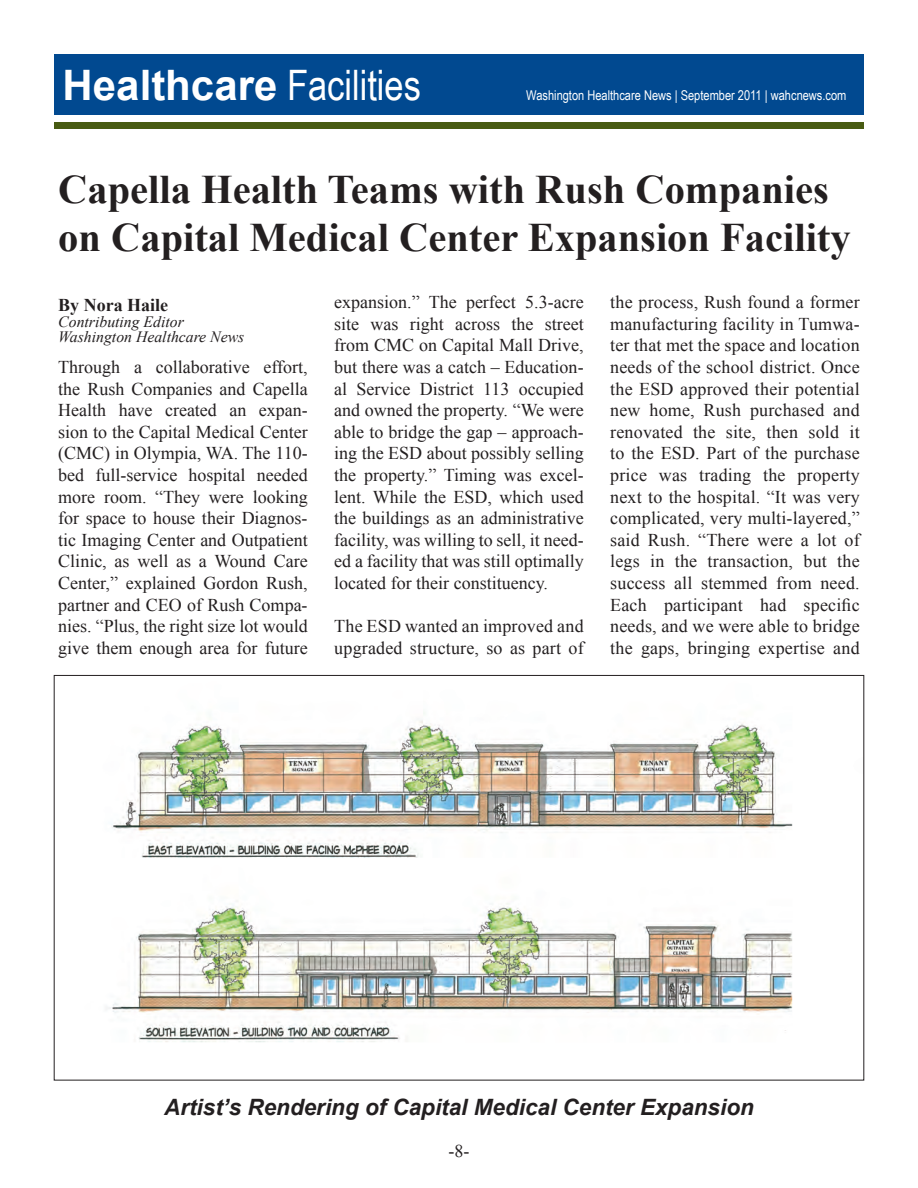
<style>
.page{position:relative;width:918px;height:1188px;background:#fff}
.page>*{position:absolute;margin:0;border:0;box-sizing:border-box;transform-origin:0 0}
.t1{font:700 42px "Arial";color:#fff}
.t2{font:700 40.5px/48.6px "Times New Roman";color:#231f20}
.t3{font:italic 700 22.5px "Arial";color:#231f20}
.t4{font:18px/21.6px "Times New Roman";letter-spacing:.005em;color:#231f20;text-align:justify}
.t5{font:700 18px "Times New Roman";color:#231f20}
.t6{font:italic 15.75px/15.8px "Times New Roman";color:#231f20}
.t7{font:13.5px "Arial Narrow";color:#fff}
.s1{font-family:"Arial Narrow";font-weight:400}
</style>
<div class="page">
<div style="left:54px;top:54px;width:810px;height:61px;background:#014990"></div>
<div style="left:54px;top:122px;width:810px;height:7px;background:#485b12"></div>
<img style="left:106px;top:713px;width:687px;height:329px">
<h1 class="t1" style="left:63px;top:57px;width:360px">Healthcare <span class="s1">Facilities</span></h1>
<p class="t7" style="left:526px;top:85px;width:322px">Washington Healthcare News | September 2011 | wahcnews.com</p>
<h2 class="t2" style="left:58px;top:164px;width:794px">Capella Health Teams with Rush Companies on Capital Medical Center Expansion Facility</h2>
<p class="t5" style="left:58px;top:292px;width:111px">By Nora Haile</p>
<p class="t6" style="left:58px;top:313px;width:188px">Contributing Editor<br>Washington Healthcare News</p>
<p class="t4" style="left:58px;top:356px;width:251px">Through a collaborative effort, the Rush Companies and Capella Health have created an expan&shy;sion to the Capital Medical Center (CMC) in Olympia, WA. The 110- bed full-service hospital needed more room. “They were looking for space to house their Diagnos&shy;tic Imaging Center and Outpatient Clinic, as well as a Wound Care Center,” explained Gordon Rush, partner and CEO of Rush Compa&shy;nies. “Plus, the right size lot would give them enough area for future</p>
<p class="t4" style="left:334px;top:291px;width:251px">expansion.” The perfect 5.3-acre site was right across the street from CMC on Capital Mall Drive, but there was a catch – Education&shy;al Service District 113 occupied and owned the property. “We were able to bridge the gap – approach&shy;ing the ESD about possibly selling the property.” Timing was excel&shy;lent. While the ESD, which used the buildings as an administrative facility, was willing to sell, it need&shy;ed a facility that was still optimally located for their constituency.</p>
<p class="t4" style="left:334px;top:615px;width:251px">The ESD wanted an improved and upgraded structure, so as part of</p>
<p class="t4" style="left:610px;top:291px;width:251px">the process, Rush found a former manufacturing facility in Tumwa&shy;ter that met the space and location needs of the school district. Once the ESD approved their potential new home, Rush purchased and renovated the site, then sold it to the ESD. Part of the purchase price was trading the property next to the hospital. “It was very complicated, very multi-layered,” said Rush. “There were a lot of legs in the transaction, but the success all stemmed from need.<br>Each participant had specific needs, and we were able to bridge the gaps, bringing expertise and</p>
<p class="t3" style="left:164px;top:1093px;width:591px">Artist’s Rendering of Capital Medical Center Expansion</p>
<p class="t4" style="left:449px;top:1140px;width:22px">-8-</p>
</div>
